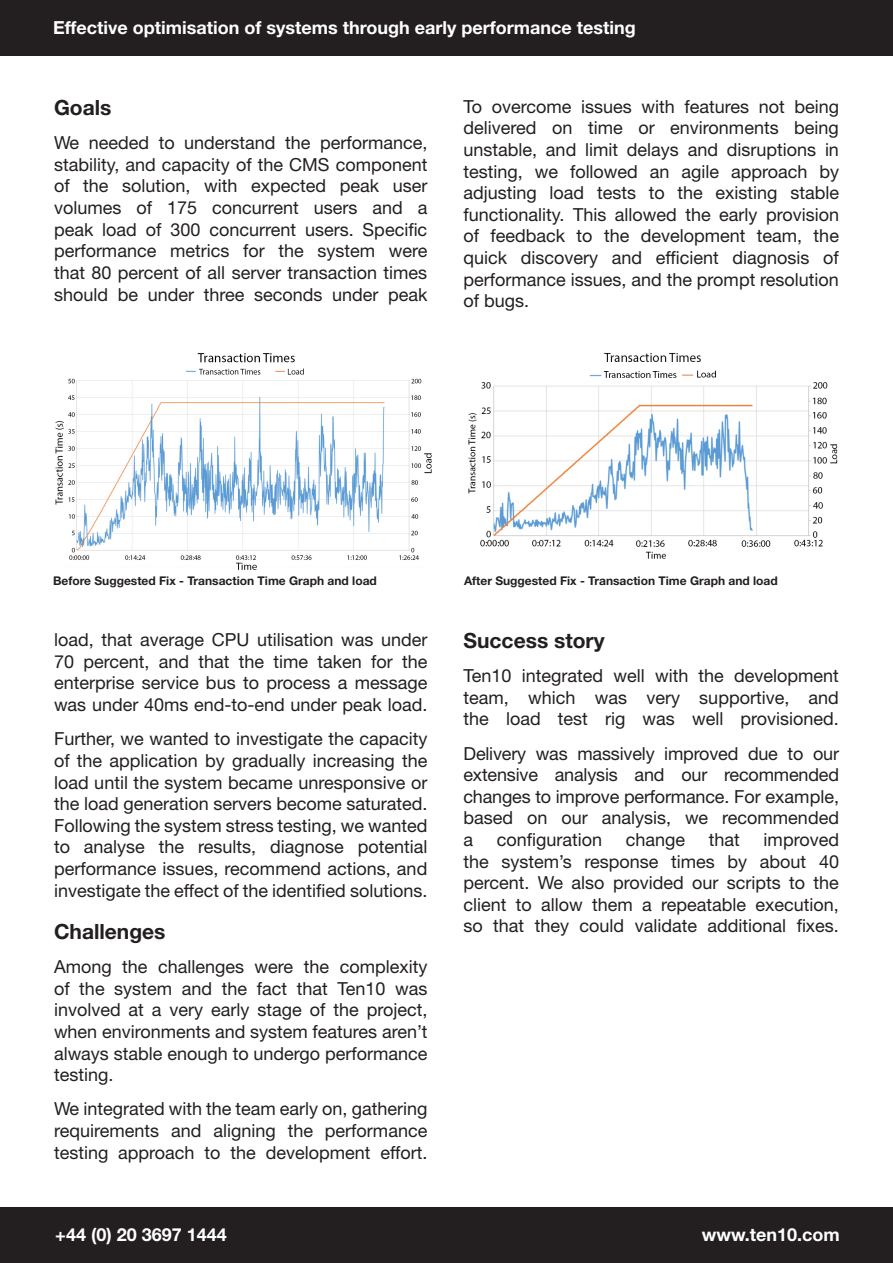
<style>
.page{position:relative;width:893px;height:1263px;background:#fff}
.page>*{position:absolute;margin:0;border:0;box-sizing:border-box;transform-origin:0 0}
.Case_Study_Paragraph{font:700 21px "Helvetica Neue LT Std";color:#231f20}
.Case_Study_Paragraph-2{font:18px/21.6px "Helvetica Neue LT Std";color:#231f20;text-align:justify}
.t1{font:700 18px "Helvetica Neue LT Std";color:#fff}
.Heading{font:700 12px "Helvetica Neue LT Std";color:#231f20}
</style>
<div class="page">
<div style="left:0;top:1208px;width:893px;height:55px;background:#231f20"></div>
<div style="left:0;top:0;width:893px;height:55px;background:#231f20"></div>
<img style="left:55px;top:353px;width:377px;height:217px">
<img style="left:468px;top:353px;width:370px;height:206px">
<p class="t1" style="left:53px;top:17px;width:584px">Effective optimisation of systems through early performance testing</p>
<p class="Case_Study_Paragraph" style="left:54px;top:94px;width:59px">Goals</p>
<p class="Case_Study_Paragraph-2" style="left:54px;top:132px;width:375px">We needed to understand the performance, stability, and capacity of the CMS component of the solution, with expected peak user volumes of 175 concurrent users and a peak load of 300 concurrent users. Specific performance metrics for the system were that 80 percent of all server transaction times should be under three seconds under peak</p>
<p class="Case_Study_Paragraph-2" style="left:463px;top:95px;width:377px">To overcome issues with features not being delivered on time or environments being unstable, and limit delays and disruptions in testing, we followed an agile approach by adjusting load tests to the existing stable functionality. This allowed the early provision of feedback to the development team, the quick discovery and efficient diagnosis of performance issues, and the prompt resolution of bugs.</p>
<p class="Heading" style="left:53px;top:574px;width:325px">Before Suggested Fix - Transaction Time Graph and load</p>
<p class="Heading" style="left:464px;top:574px;width:315px">After Suggested Fix - Transaction Time Graph and load</p>
<p class="Case_Study_Paragraph-2" style="left:54px;top:629px;width:375px">load, that average CPU utilisation was under 70 percent, and that the time taken for the enterprise service bus to process a message was under 40ms end-to-end under peak load.</p>
<p class="Case_Study_Paragraph-2" style="left:54px;top:728px;width:375px">Further, we wanted to investigate the capacity of the application by gradually increasing the load until the system became unresponsive or the load generation servers become saturated.<br>Following the system stress testing, we wanted to analyse the results, diagnose potential performance issues, recommend actions, and investigate the effect of the identified solutions.</p>
<p class="Case_Study_Paragraph" style="left:54px;top:918px;width:113px">Challenges</p>
<p class="Case_Study_Paragraph-2" style="left:54px;top:956px;width:375px">Among the challenges were the complexity of the system and the fact that Ten10 was involved at a very early stage of the project, when environments and system features aren’t always stable enough to undergo performance testing.</p>
<p class="Case_Study_Paragraph-2" style="left:54px;top:1098px;width:375px">We integrated with the team early on, gathering requirements and aligning the performance testing approach to the development effort.</p>
<p class="Case_Study_Paragraph" style="left:463px;top:627px;width:143px">Success story</p>
<p class="Case_Study_Paragraph-2" style="left:463px;top:664px;width:377px">Ten10 integrated well with the development team, which was very supportive, and the load test rig was well provisioned.</p>
<p class="Case_Study_Paragraph-2" style="left:463px;top:742px;width:377px">Delivery was massively improved due to our extensive analysis and our recommended changes to improve performance. For example, based on our analysis, we recommended a</p>
<p class="Case_Study_Paragraph-2" style="left:497px;top:828px;width:107px">configuration</p>
<p class="Case_Study_Paragraph-2" style="left:626px;top:828px;width:61px">change</p>
<p class="Case_Study_Paragraph-2" style="left:709px;top:828px;width:33px">that</p>
<p class="Case_Study_Paragraph-2" style="left:463px;top:828px;width:377px;text-indent:300px">improved the system’s response times by about 40 percent. We also provided our scripts to the client to allow them a repeatable execution, so that they could validate additional fixes.</p>
<p class="t1" style="left:55px;top:1223px;width:173px">+44 (0) 20 3697 1444</p>
<p class="t1" style="left:702px;top:1223px;width:139px">www.ten10.com</p>
</div>
